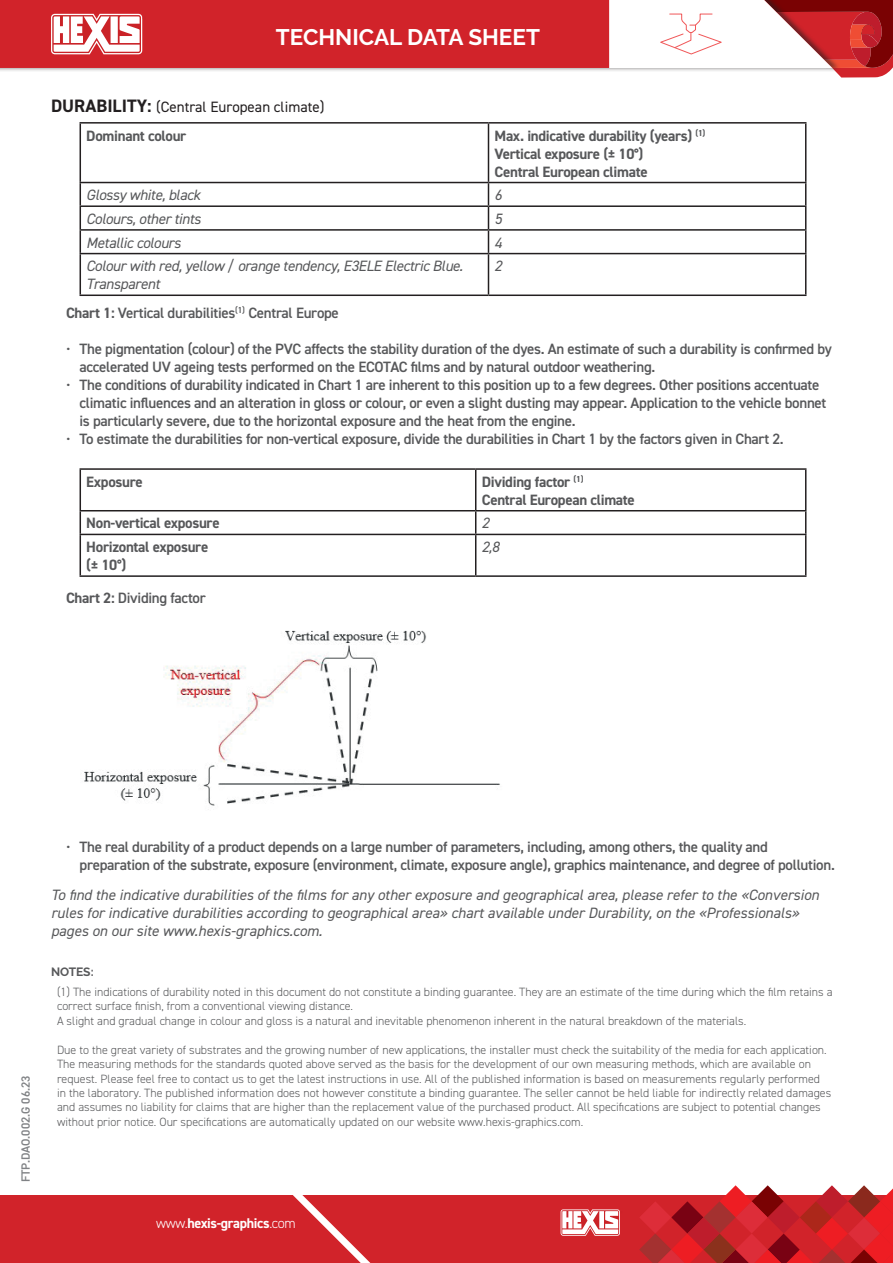
<style>
.page{position:relative;width:893px;height:1263px;background:#fff}
.page>*{position:absolute;margin:0;border:0;box-sizing:border-box;transform-origin:0 0}
.t1{font:700 22.5px "Raleway";color:#fff}
.t2{font:600 15px/18px "DIN2014";letter-spacing:-.02em;color:#57585a}
.t3{font:italic 15px/18px "DIN2014";color:#57585a}
.t4{font:700 15px/18px "DIN2014";letter-spacing:-.02em;color:#57585a}
.t5{font:italic 15px/18px "DIN2014";letter-spacing:-.02em;color:#57585a}
.t6{font:15px/28.7px "DIN2014";color:#231f20}
.t7{font:700 14.1px "DIN2014";letter-spacing:-.025em;color:#fff}
.t8{font:300 12px/14.4px "DIN2014";color:#57585a}
.t9{font:600 12px "DIN2014";color:#808285}
.t10{font:700 12px "Raleway";letter-spacing:-.01em;color:#57585a}
.s1{font-weight:700;font-size:18px}
.s2{font-weight:700;color:#57585a}
.s3{font-weight:700}
.s4{font-weight:400}
.s5{font-weight:300}
</style>
<div class="page">
<div style="left:0;top:0;width:841px;height:73px;background:#231f20;opacity:.6"></div>
<div style="left:0;top:0;width:609px;height:68px;background:#d1232a"></div>
<div style="left:0;top:1195px;width:893px;height:68px;background:#d1232a"></div>
<svg style="left:293px;top:1195px;width:78px;height:68px"></svg>
<svg style="left:51px;top:14px;width:95px;height:40px"></svg>
<svg style="left:561px;top:1209px;width:59px;height:27px;background:#edb6b8"></svg>
<svg style="left:639px;top:1185px;width:254px;height:78px"></svg>
<svg style="left:609px;top:0;width:284px;height:78px"></svg>
<hr style="left:80px;top:122px;width:408px;height:2px;background:#231f20">
<hr style="left:80px;top:124px;width:1px;height:58px;background:#231f20">
<hr style="left:488px;top:122px;width:318px;height:2px;background:#231f20">
<hr style="left:488px;top:124px;width:1px;height:58px;background:#231f20">
<hr style="left:805px;top:124px;width:1px;height:58px;background:#231f20">
<hr style="left:80px;top:182px;width:408px;height:1px;background:#231f20">
<hr style="left:488px;top:182px;width:318px;height:1px;background:#231f20">
<hr style="left:80px;top:205px;width:408px;height:2px;background:#231f20">
<hr style="left:488px;top:205px;width:318px;height:2px;background:#231f20">
<hr style="left:80px;top:229px;width:408px;height:2px;background:#231f20">
<svg style="left:80px;top:183px;width:1px;height:70px"></svg>
<hr style="left:488px;top:229px;width:318px;height:2px;background:#231f20">
<svg style="left:488px;top:183px;width:1px;height:70px"></svg>
<svg style="left:805px;top:183px;width:1px;height:70px"></svg>
<hr style="left:80px;top:253px;width:408px;height:1px;background:#231f20">
<hr style="left:80px;top:254px;width:1px;height:40px;background:#231f20">
<hr style="left:488px;top:253px;width:318px;height:1px;background:#231f20">
<hr style="left:488px;top:254px;width:1px;height:40px;background:#231f20">
<hr style="left:805px;top:254px;width:1px;height:40px;background:#231f20">
<hr style="left:80px;top:294px;width:408px;height:2px;background:#231f20">
<hr style="left:488px;top:294px;width:318px;height:2px;background:#231f20">
<hr style="left:80px;top:468px;width:396px;height:2px;background:#231f20">
<hr style="left:80px;top:470px;width:1px;height:40px;background:#231f20">
<hr style="left:476px;top:468px;width:330px;height:2px;background:#231f20">
<hr style="left:475px;top:470px;width:1px;height:40px;background:#231f20">
<hr style="left:805px;top:470px;width:1px;height:40px;background:#231f20">
<hr style="left:80px;top:510px;width:396px;height:1px;background:#231f20">
<svg style="left:80px;top:511px;width:1px;height:23px"></svg>
<hr style="left:476px;top:510px;width:330px;height:1px;background:#231f20">
<svg style="left:475px;top:511px;width:1px;height:23px"></svg>
<svg style="left:805px;top:511px;width:1px;height:23px"></svg>
<hr style="left:80px;top:534px;width:396px;height:1px;background:#231f20">
<hr style="left:80px;top:535px;width:1px;height:40px;background:#231f20">
<hr style="left:476px;top:534px;width:330px;height:1px;background:#231f20">
<hr style="left:475px;top:535px;width:1px;height:40px;background:#231f20">
<hr style="left:805px;top:535px;width:1px;height:40px;background:#231f20">
<hr style="left:80px;top:575px;width:396px;height:2px;background:#231f20">
<hr style="left:476px;top:575px;width:330px;height:2px;background:#231f20">
<img style="left:84px;top:630px;width:416px;height:176px">
<h1 class="t1" style="left:276px;top:24px;width:265px">TECHNICAL DATA SHEET</h1>
<p class="t6" style="left:86px;top:92px;width:240px;text-indent:-35px"><span class="s1">DURABILITY:</span> (Central European climate)<br><span class="s2">Dominant colour</span></p>
<p class="t4" style="left:494px;top:126px;width:212px">Max. indicative durability (years) <sup>(1)<br></sup>Vertical exposure (± 10°)<br>Central European climate</p>
<p class="t5" style="left:86px;top:186px;width:116px">Glossy white, black</p>
<p class="t3" style="left:494px;top:186px;width:9px">6</p>
<p class="t5" style="left:86px;top:209px;width:116px">Colours, other tints</p>
<p class="t3" style="left:494px;top:209px;width:9px">5</p>
<p class="t5" style="left:86px;top:233px;width:96px">Metallic colours</p>
<p class="t3" style="left:494px;top:233px;width:9px">4</p>
<p class="t5" style="left:86px;top:257px;width:378px">Colour with red, yellow / orange tendency, E3ELE Electric Blue.<br>Transparent</p>
<p class="t3" style="left:494px;top:257px;width:9px">2</p>
<p class="t2" style="left:66px;top:304px;width:274px"><span class="s3">Chart 1:</span> Vertical durabilities<sup>(1)</sup> Central Europe</p>
<p class="t2" style="left:80px;top:340px;width:754px;text-indent:-13px"><span class="s4">•</span> The pigmentation (colour) of the PVC affects the stability duration of the dyes. An estimate of such a durability is confirmed by accelerated UV ageing tests performed on the ECOTAC films and by natural outdoor weathering.</p>
<p class="t2" style="left:80px;top:376px;width:748px;text-indent:-13px"><span class="s4">•</span> The conditions of durability indicated in Chart 1 are inherent to this position up to a few degrees. Other positions accentuate climatic influences and an alteration in gloss or colour, or even a slight dusting may appear. Application to the vehicle bonnet is particularly severe, due to the horizontal exposure and the heat from the engine.</p>
<p class="t2" style="left:66px;top:430px;width:719px"><span class="s4">•</span> To estimate the durabilities for non-vertical exposure, divide the durabilities in Chart 1 by the factors given in Chart 2.</p>
<p class="t4" style="left:86px;top:472px;width:58px">Exposure</p>
<p class="t4" style="left:482px;top:472px;width:155px">Dividing factor <sup>(1)<br></sup>Central European climate</p>
<p class="t4" style="left:86px;top:514px;width:135px">Non-vertical exposure</p>
<p class="t3" style="left:482px;top:514px;width:9px">2</p>
<p class="t4" style="left:86px;top:538px;width:124px">Horizontal exposure (± 10°)</p>
<p class="t3" style="left:482px;top:538px;width:19px">2,8</p>
<p class="t2" style="left:66px;top:589px;width:141px"><span class="s3">Chart 2:</span> Dividing factor</p>
<p class="t9" style="left:18px;top:1182px;width:108px;rotate:-90deg">FTP.DAO.002.G 06.23</p>
<p class="t2" style="left:80px;top:837px;width:757px;text-indent:-14px"><span class="s4">•</span> The real durability of a product depends on a large number of parameters, including, among others, the quality and preparation of the substrate, exposure (environment, climate, exposure angle), graphics maintenance, and degree of pollution.</p>
<p class="t3" style="left:51px;top:886px;width:770px">To find the indicative durabilities of the films for any other exposure and geographical area, please refer to the «Conversion rules for indicative durabilities according to geographical area» chart available under Durability, on the «Professionals» pages on our site www.hexis-graphics.com.</p>
<p class="t10" style="left:51px;top:965px;width:44px">NOTES:</p>
<p class="t8" style="left:57px;top:985px;width:777px">(1) The indications of durability noted in this document do not constitute a binding guarantee. They are an estimate of the time during which the film retains a correct surface finish, from a conventional viewing distance.<br>A slight and gradual change in colour and gloss is a natural and inevitable phenomenon inherent in the natural breakdown of the materials.</p>
<p class="t8" style="left:57px;top:1042px;width:776px">Due to the great variety of substrates and the growing number of new applications, the installer must check the suitability of the media for each application.<br>The measuring methods for the standards quoted above served as the basis for the development of our own measuring methods, which are available on request. Please feel free to contact us to get the latest instructions in use. All of the published information is based on measurements regularly performed in the laboratory. The published information does not however constitute a binding guarantee. The seller cannot be held liable for indirectly related damages and assumes no liability for claims that are higher than the replacement value of the purchased product. All specifications are subject to potential changes without prior notice. Our specifications are automatically updated on our website www.hexis-graphics.com.</p>
<p class="t7" style="left:156px;top:1214px;width:141px"><span class="s5">www.</span>hexis-graphics<span class="s5">.com</span></p>
</div>
